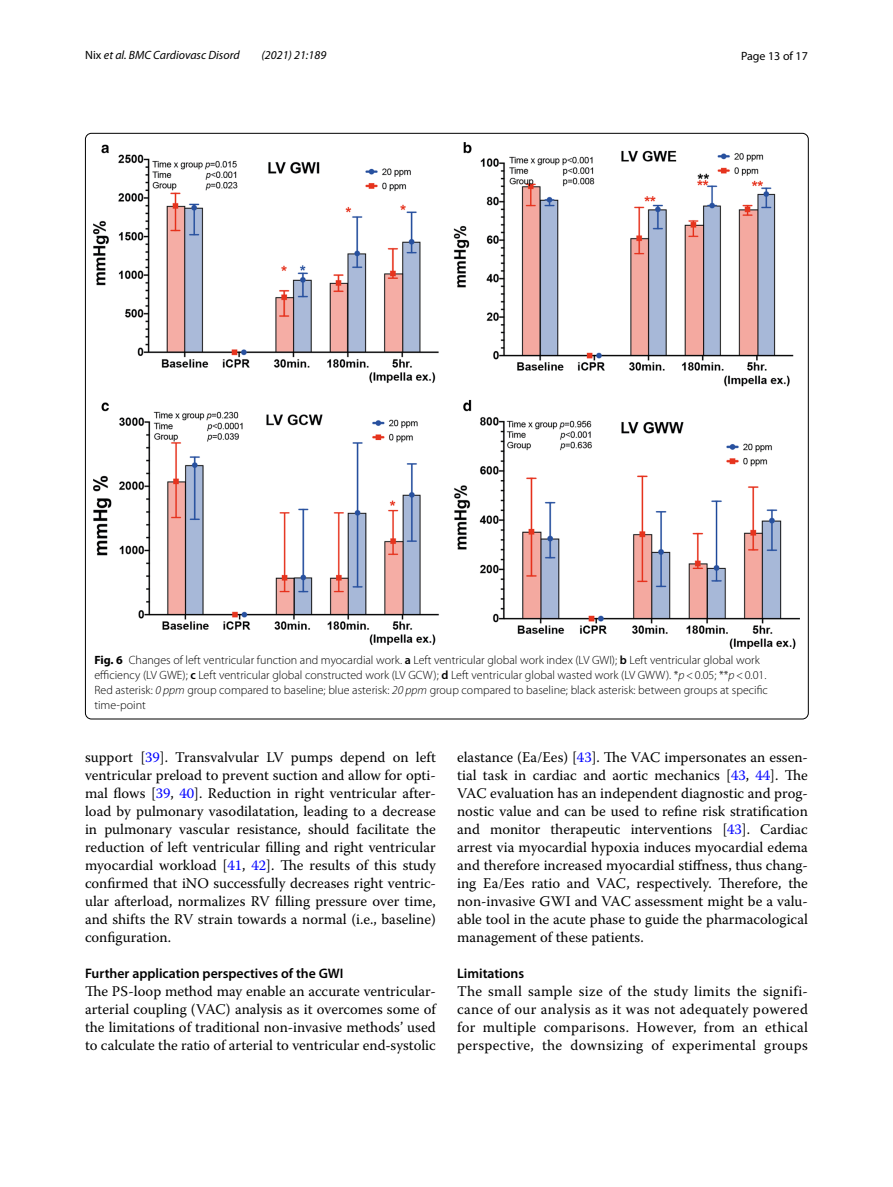
<style>
.page{position:relative;width:893px;height:1187px;background:#fff}
.page>*{position:absolute;margin:0;border:0;box-sizing:border-box;transform-origin:0 0}
.t1{font:14.7px/18px "Warnock Pro";color:#000;text-align:justify}
.t2{font:600 13.8px "Myriad Pro";color:#000}
.t3{font:300 12px/15px "Myriad Pro";color:#000}
.t4{font:italic 12px "Myriad Pro";color:#000}
.t5{font:12px "Myriad Pro";color:#000}
.s1{font-style:normal}
.s2{font-weight:700}
.s3{font-weight:600}
.s4{font-style:italic}
.s5{color:#00f}
.s6{font-family:"STIX Math"}
</style>
<div class="page">
<img style="left:94px;top:142px;width:706px;height:507px">
<p class="t4" style="left:85px;top:48px;width:156px"><span class="s1">Nix</span> et al. BMC Cardiovasc Disord</p>
<p class="t4" style="left:262px;top:48px;width:66px">(2021) 21:189</p>
<p class="t5" style="left:741px;top:48px;width:68px">Page 13 of 17</p>
<p class="t3" style="left:94px;top:652px;width:675px"><span class="s2">Fig. 6</span> Changes of left ventricular function and myocardial work. <span class="s3">a</span> Left ventricular global work index (LV GWI); <span class="s3">b</span> Left ventricular global work efficiency (LV GWE); <span class="s3">c</span> Left ventricular global constructed work (LV GCW); <span class="s3">d</span> Left ventricular global wasted work (LV GWW). *<span class="s4">p</span>&lt;0.05; **<span class="s4">p</span>&lt;0.01.<br>Red asterisk: <span class="s4">0 ppm</span> group compared to baseline; blue asterisk: <span class="s4">20 ppm</span> group compared to baseline; black asterisk: between groups at specific time-point</p>
<p class="t1" style="left:85px;top:747px;width:352px">support [<span class="s5">39</span>]. Transvalvular LV pumps depend on left ventricular preload to prevent suction and allow for opti&shy;mal flows [<span class="s5">39</span>, <span class="s5">40</span>]. Reduction in right ventricular after&shy;load by pulmonary vasodilatation, leading to a decrease in pulmonary vascular resistance, should facilitate the reduction of left ventricular filling and right ventricular myocardial workload [<span class="s5">41</span>, <span class="s5">42</span>]. The results of this study confirmed that iNO successfully decreases right ventric&shy;ular afterload, normalizes RV filling pressure over time, and shifts the RV strain towards a normal (i.e., baseline) configuration.</p>
<p class="t2" style="left:85px;top:964px;width:260px">Further application perspectives of the GWI</p>
<p class="t1" style="left:85px;top:981px;width:352px">The PS-loop method may enable an accurate ventricular&shy;arterial coupling (VAC) analysis as it overcomes some of the limitations of traditional non-invasive methods’ used to calculate the ratio of arterial to ventricular end<span class="s6">‐</span>systolic</p>
<p class="t1" style="left:457px;top:747px;width:352px">elastance (Ea/Ees) [<span class="s5">43</span>]. The VAC impersonates an essen&shy;tial task in cardiac and aortic mechanics [<span class="s5">43</span>, <span class="s5">44</span>]. The VAC evaluation has an independent diagnostic and prog&shy;nostic value and can be used to refine risk stratification and monitor therapeutic interventions [<span class="s5">43</span>]. Cardiac arrest via myocardial hypoxia induces myocardial edema and therefore increased myocardial stiffness, thus chang&shy;ing Ea/Ees ratio and VAC, respectively. Therefore, the non-invasive GWI and VAC assessment might be a valu&shy;able tool in the acute phase to guide the pharmacological management of these patients.</p>
<p class="t2" style="left:457px;top:964px;width:69px">Limitations</p>
<p class="t1" style="left:457px;top:981px;width:352px">The small sample size of the study limits the signifi&shy;cance of our analysis as it was not adequately powered for multiple comparisons. However, from an ethical perspective, the downsizing of experimental groups</p>
</div>
